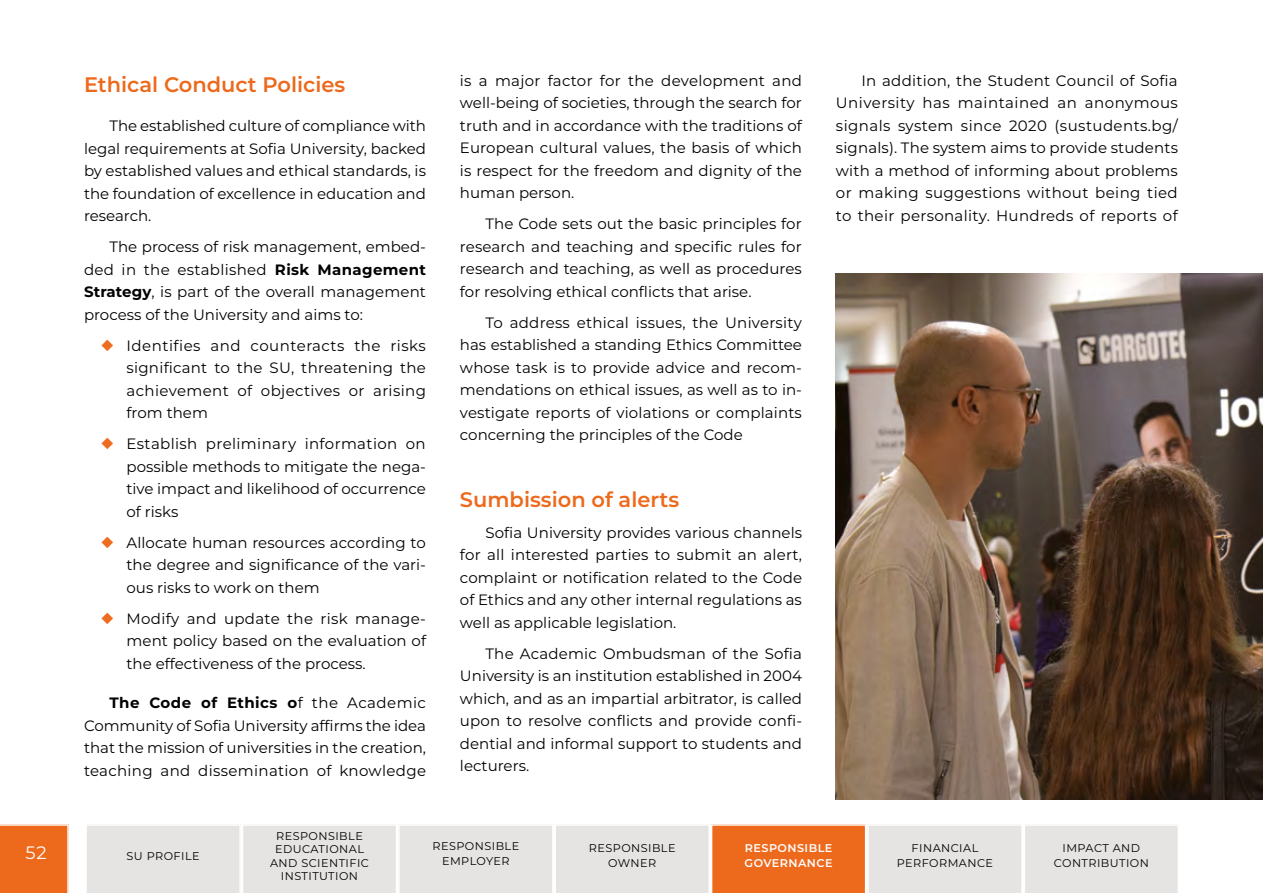
<style>
.page{position:relative;width:1263px;height:893px;background:#fff}
.page>*{position:absolute;margin:0;border:0;box-sizing:border-box;transform-origin:0 0}
.t1{font:600 21px "Montserrat";color:#ed691c}
.t2{font:18px "Montserrat";color:#fffefd}
.t3{font:15px/22.5px "Montserrat";color:#000;text-align:justify}
.t4{font:11.25px/15px "Montserrat";letter-spacing:.04em;color:#000;text-align:center}
.t5{font:600 11.25px/15px "Montserrat";letter-spacing:.04em;color:#fffefd}
.s1{font-weight:700}
.s2{font-size:21px;color:#ed6c20}
</style>
<div class="page">
<svg style="left:87px;top:824px;width:1091px;height:69px;background:#e7d4c8"></svg>
<div style="left:0;top:824px;width:69px;height:69px;background:#ed691c"></div>
<img style="left:836px;top:273px;width:427px;height:526px">
<h1 class="t1" style="left:84px;top:69px;width:263px">Ethical Conduct Policies</h1>
<p class="t3" style="left:84px;top:114px;width:344px;text-indent:26px">The established culture of compliance with legal requirements at Sofia University, backed by established values and ethical standards, is the foundation of excellence in education and research.</p>
<p class="t3" style="left:84px;top:235px;width:344px;text-indent:26px">The process of risk management, embed&shy;ded in the established <span class="s1">Risk Management Strategy</span>, is part of the overall management process of the University and aims to:</p>
<p class="t3" style="left:127px;top:333px;width:301px;text-indent:-26px"><span class="s2">◆</span> Identifies and counteracts the risks significant to the SU, threatening the achievement of objectives or arising from them</p>
<p class="t3" style="left:127px;top:432px;width:301px;text-indent:-26px"><span class="s2">◆</span> Establish preliminary information on possible methods to mitigate the nega&shy;tive impact and likelihood of occurrence of risks</p>
<p class="t3" style="left:127px;top:530px;width:301px;text-indent:-26px"><span class="s2">◆</span> Allocate human resources according to the degree and significance of the vari&shy;ous risks to work on them</p>
<p class="t3" style="left:127px;top:606px;width:301px;text-indent:-26px"><span class="s2">◆</span> Modify and update the risk manage&shy;ment policy based on the evaluation of the effectiveness of the process.</p>
<p class="t3" style="left:84px;top:691px;width:344px;text-indent:26px"><span class="s1">The Code of Ethics o</span>f the Academic Community of Sofia University affirms the idea that the mission of universities in the creation, teaching and dissemination of knowledge</p>
<p class="t3" style="left:460px;top:69px;width:344px">is a major factor for the development and well-being of societies, through the search for truth and in accordance with the traditions of European cultural values, the basis of which is respect for the freedom and dignity of the human person.</p>
<p class="t3" style="left:460px;top:212px;width:343px;text-indent:26px">The Code sets out the basic principles for research and teaching and specific rules for research and teaching, as well as procedures for resolving ethical conflicts that arise.</p>
<p class="t3" style="left:460px;top:311px;width:343px;text-indent:26px">To address ethical issues, the University has established a standing Ethics Committee whose task is to provide advice and recom&shy;mendations on ethical issues, as well as to in&shy;vestigate reports of violations or complaints concerning the principles of the Code</p>
<h1 class="t1" style="left:460px;top:484px;width:221px">Sumbission of alerts</h1>
<p class="t3" style="left:460px;top:521px;width:344px;text-indent:26px">Sofia University provides various channels for all interested parties to submit an alert, complaint or notification related to the Code of Ethics and any other internal regulations as well as applicable legislation.</p>
<p class="t3" style="left:460px;top:642px;width:344px;text-indent:26px">The Academic Ombudsman of the Sofia University is an institution established in 2004 which, and as an impartial arbitrator, is called upon to resolve conflicts and provide confi&shy;dential and informal support to students and lecturers.</p>
<p class="t3" style="left:836px;top:69px;width:344px;text-indent:26px">In addition, the Student Council of Sofia University has maintained an anonymous signals system since 2020 (sustudents.bg/ signals). The system aims to provide students with a method of informing about problems or making suggestions without being tied to their personality. Hundreds of reports of</p>
<p class="t2" style="left:26px;top:840px;width:23px">52</p>
<p class="t4" style="left:127px;top:848px;width:75px">SU PROFILE</p>
<p class="t4" style="left:270px;top:828px;width:100px;line-height:13.5px">RESPONSIBLE<br>EDUCATIONAL<br>AND SCIENTIFIC<br>INSTITUTION</p>
<p class="t4" style="left:432px;top:838px;width:88px">RESPONSIBLE<br>EMPLOYER</p>
<p class="t5" style="left:744px;top:840px;width:90px">RESPONSIBLE<br>GOVERNANCE</p>
<p class="t4" style="left:589px;top:840px;width:88px">RESPONSIBLE<br>OWNER</p>
<p class="t4" style="left:897px;top:840px;width:98px">FINANCIAL<br>PERFORMANCE</p>
<p class="t4" style="left:1054px;top:840px;width:97px">IMPACT AND<br>CONTRIBUTION</p>
</div>
